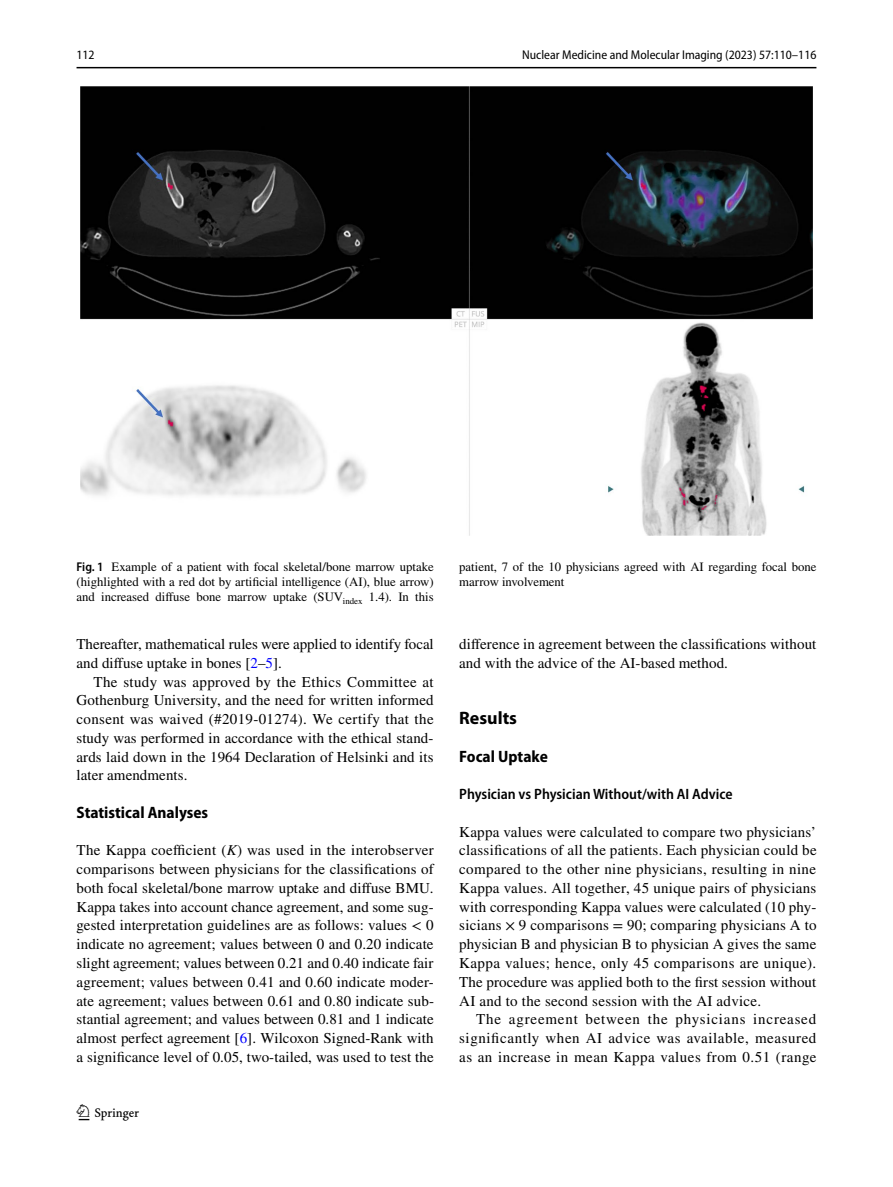
<style>
.page{position:relative;width:893px;height:1187px;background:#fff}
.page>*{position:absolute;margin:0;border:0;box-sizing:border-box;transform-origin:0 0}
.t1{font:22.5px "Springnew Regular 3";color:#000}
.t2{font:700 18px "Myriad Pro";color:#000}
.t3{font:700 semi-condensed 16.5px "Myriad Pro";color:#000}
.t4{font:15px/18.8px "STIX";letter-spacing:.005em;color:#000;text-align:justify}
.t5{font:600 semi-condensed 15px "Myriad Pro";color:#000}
.t6{font:12.75px/15px "STIX";color:#000;text-align:justify}
.t7{font:semi-condensed 12.75px "Myriad Pro";color:#000}
.s1{font-family:"Myriad Pro";font-weight:600;font-stretch:semi-condensed}
.s2{color:#00f}
.s3{font-style:italic}
</style>
<div class="page">
<hr style="left:77px;top:67px;width:739px;height:1px;background:#000">
<img style="left:81px;top:87px;width:731px;height:448px">
<p class="t7" style="left:77px;top:48px;width:20px">112</p>
<p class="t7" style="left:522px;top:48px;width:296px">Nuclear Medicine and Molecular Imaging (2023) 57:110–116</p>
<p class="t6" style="left:77px;top:559px;width:359px"><span class="s1">Fig. 1</span> Example of a patient with focal skeletal/bone marrow uptake (highlighted with a red dot by artificial intelligence (AI), blue arrow) and increased diffuse bone marrow uptake (SUV<sub>index</sub> 1.4). In this</p>
<p class="t6" style="left:459px;top:559px;width:359px">patient, 7 of the 10 physicians agreed with AI regarding focal bone marrow involvement</p>
<p class="t4" style="left:77px;top:635px;width:359px">Thereafter, mathematical rules were applied to identify focal and diffuse uptake in bones [<span class="s2">2</span>–<span class="s2">5</span>].</p>
<p class="t4" style="left:77px;top:673px;width:359px;text-indent:17px">The study was approved by the Ethics Committee at Gothenburg University, and the need for written informed consent was waived (#2019-01274). We certify that the study was performed in accordance with the ethical stand&shy;ards laid down in the 1964 Declaration of Helsinki and its later amendments.</p>
<p class="t3" style="left:77px;top:803px;width:133px">Statistical Analyses</p>
<p class="t4" style="left:77px;top:842px;width:359px">The Kappa coefficient (<span class="s3">K</span>) was used in the interobserver comparisons between physicians for the classifications of both focal skeletal/bone marrow uptake and diffuse BMU.<br>Kappa takes into account chance agreement, and some sug&shy;gested interpretation guidelines are as follows: values &lt; 0 indicate no agreement; values between 0 and 0.20 indicate slight agreement; values between 0.21 and 0.40 indicate fair agreement; values between 0.41 and 0.60 indicate moder&shy;ate agreement; values between 0.61 and 0.80 indicate sub&shy;stantial agreement; and values between 0.81 and 1 indicate almost perfect agreement [<span class="s2">6</span>]. Wilcoxon Signed-Rank with a significance level of 0.05, two-tailed, was used to test the</p>
<h1 class="t1" style="left:79px;top:1104px;width:62px">1 3</h1>
<p class="t4" style="left:459px;top:635px;width:359px">difference in agreement between the classifications without and with the advice of the AI-based method.</p>
<p class="t2" style="left:459px;top:706px;width:59px">Results</p>
<p class="t3" style="left:459px;top:746px;width:90px">Focal Uptake</p>
<p class="t5" style="left:459px;top:785px;width:275px">Physician vs Physician Without/with AI Advice</p>
<p class="t4" style="left:459px;top:823px;width:359px">Kappa values were calculated to compare two physicians’ classifications of all the patients. Each physician could be compared to the other nine physicians, resulting in nine Kappa values. All together, 45 unique pairs of physicians with corresponding Kappa values were calculated (10 phy&shy;sicians × 9 comparisons = 90; comparing physicians A to physician B and physician B to physician A gives the same Kappa values; hence, only 45 comparisons are unique).<br>The procedure was applied both to the first session without AI and to the second session with the AI advice.</p>
<p class="t4" style="left:459px;top:1010px;width:359px;text-indent:17px">The agreement between the physicians increased significantly when AI advice was available, measured as an increase in mean Kappa values from 0.51 (range</p>
</div>
